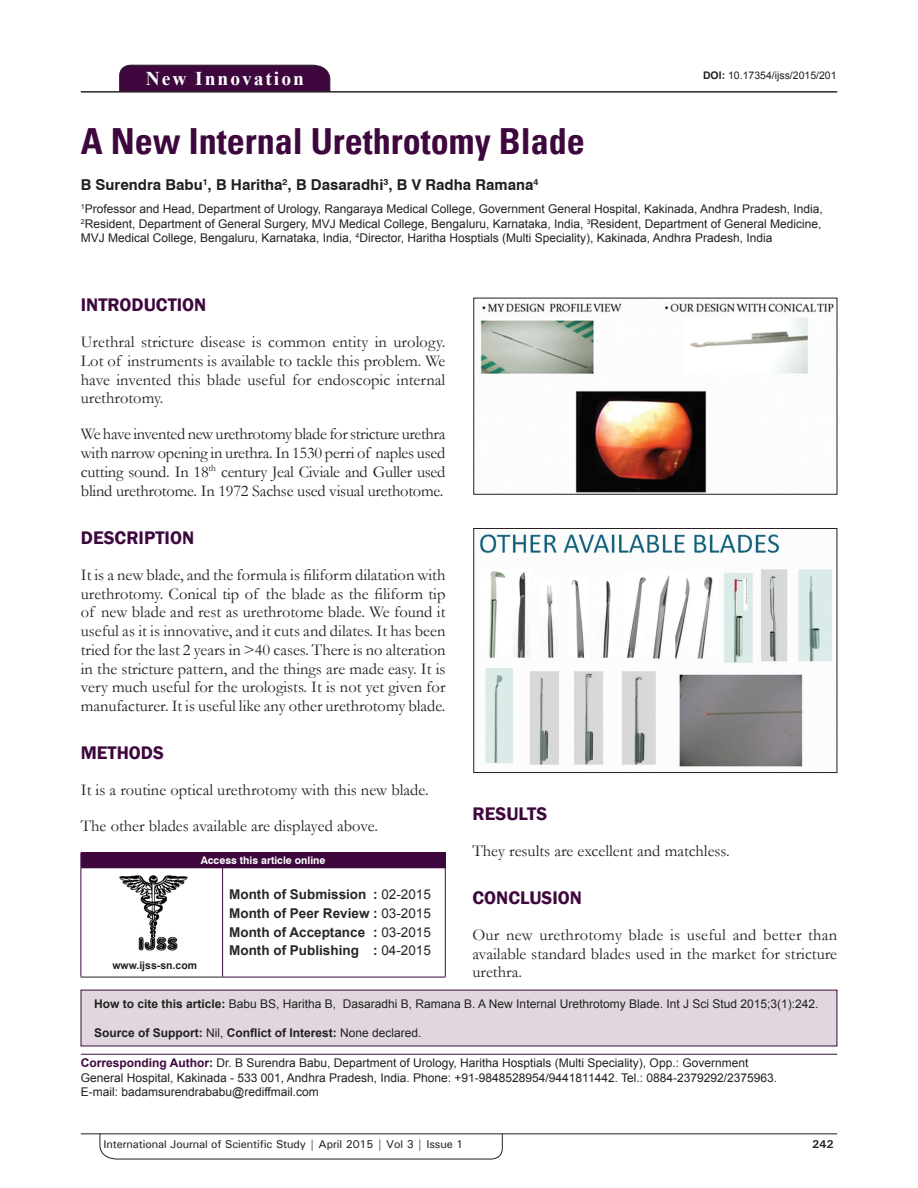
<style>
.page{position:relative;width:918px;height:1188px;background:#fff}
.page>*{position:absolute;margin:0;border:0;box-sizing:border-box;transform-origin:0 0}
.AT{font:700 condensed 36px "Univers";color:#3e083e}
.AH{font:700 19.5px "Times New Roman";letter-spacing:.1em;color:#fff}
.t1{font:600 18.75px "Franklin Gothic";color:#3e083e}
.TX{font:16.5px/18.8px "Garamond";color:#231f20;text-align:justify}
.AU{font:700 15px "Swiss 721 BT";color:#231f20}
.HIS{font:700 13.5px/18.8px "Arial";color:#282526;text-align:justify}
.AFF{font:12px/14.4px "Arial";color:#231f20}
.ADD{font:12px/14.4px "Arial";color:#231f20}
.SRC{font:12px "Arial";color:#231f20}
.SRC-2{font:700 12px "Arial";color:#231f20}
.t2{font:500 11.25px "Univers";letter-spacing:-.01em;color:#231f20}
.t3{font:700 11.25px "Univers";color:#231f20}
.DOI{font:10.5px "Arial";color:#231f20}
.AAO{font:700 10.5px "Swiss 721 BT";color:#fff}
.Web{font:700 10.5px "Arial";color:#231f20}
.s1{font-weight:700}
.s2{font-weight:400}
.s3{font-weight:700;color:#3e083e}
</style>
<div class="page">
<hr style="left:81px;top:1134px;width:756px;height:1px;background:#231f20">
<svg style="left:100px;top:1133px;width:403px;height:26px"></svg>
<div style="left:119px;top:65px;width:211px;height:26px;background:#3e083e"></div>
<hr style="left:81px;top:91px;width:756px;height:1px;background:#231f20">
<img style="left:119px;top:875px;width:69px;height:76px">
<div style="left:81px;top:853px;width:364px;height:15px;background:#3e083e"></div>
<svg style="left:445px;top:853px;width:1px;height:15px"></svg>
<hr style="left:81px;top:868px;width:142px;height:1px;background:#3e083e">
<hr style="left:81px;top:868px;width:1px;height:109px;background:#3e083e">
<hr style="left:81px;top:977px;width:142px;height:1px;background:#231f20">
<hr style="left:223px;top:868px;width:223px;height:1px;background:#3e083e">
<hr style="left:222px;top:868px;width:1px;height:109px;background:#3e083e">
<hr style="left:445px;top:868px;width:1px;height:109px;background:#3e083e">
<hr style="left:223px;top:977px;width:223px;height:1px;background:#3e083e">
<hr style="left:81px;top:1054px;width:756px;height:1px;background:#3e083e">
<img style="left:480px;top:303px;width:354px;height:189px">
<img style="left:480px;top:534px;width:352px;height:233px">
<div style="left:474px;top:528px;width:363px;height:245px;border:1px solid #231f20"></div>
<div style="left:81px;top:990px;width:756px;height:56px;background:#e0d7de"></div>
<p class="AH" style="left:146px;top:64px;width:160px">New Innovation</p>
<p class="DOI" style="left:703px;top:68px;width:135px"><span class="s1">DOI:</span> 10.17354/ijss/2015/201</p>
<p class="AT" style="left:81px;top:119px;width:505px">A New Internal Urethrotomy Blade</p>
<p class="AU" style="left:81px;top:176px;width:459px">B Surendra Babu<sup>1</sup>, B Haritha<sup>2</sup>, B Dasaradhi<sup>3</sup>, B V Radha Ramana<sup>4</sup></p>
<p class="AFF" style="left:81px;top:202px;width:744px"><sup>1</sup>Professor and Head, Department of Urology, Rangaraya Medical College, Government General Hospital, Kakinada, Andhra Pradesh, India,<br><sup>2</sup>Resident, Department of General Surgery, MVJ Medical College, Bengaluru, Karnataka, India, <sup>3</sup>Resident, Department of General Medicine,<br>MVJ Medical College, Bengaluru, Karnataka, India, <sup>4</sup>Director, Haritha Hosptials (Multi Speciality), Kakinada, Andhra Pradesh, India</p>
<h1 class="t1" style="left:81px;top:293px;width:127px">INTRODUCTION</h1>
<p class="TX" style="left:81px;top:332px;width:366px">Urethral stricture disease is common entity in urology.<br>Lot of instruments is available to tackle this problem. We have invented this blade useful for endoscopic internal urethrotomy.</p>
<p class="TX" style="left:81px;top:424px;width:366px">We have invented new urethrotomy blade for stricture urethra with narrow opening in urethra. In 1530 perri of naples used cutting sound. In 18<sup>th</sup> century Jeal Civiale and Guller used blind urethrotome. In 1972 Sachse used visual urethotome.</p>
<h1 class="t1" style="left:81px;top:526px;width:115px">DESCRIPTION</h1>
<p class="TX" style="left:81px;top:565px;width:366px">It is a new blade, and the formula is filiform dilatation with urethrotomy. Conical tip of the blade as the filiform tip of new blade and rest as urethrotome blade. We found it useful as it is innovative, and it cuts and dilates. It has been tried for the last 2 years in &gt;40 cases. There is no alteration in the stricture pattern, and the things are made easy. It is very much useful for the urologists. It is not yet given for manufacturer. It is useful like any other urethrotomy blade.</p>
<h1 class="t1" style="left:81px;top:741px;width:85px">METHODS</h1>
<p class="TX" style="left:81px;top:780px;width:349px">It is a routine optical urethrotomy with this new blade.</p>
<p class="TX" style="left:81px;top:816px;width:299px">The other blades available are displayed above.</p>
<p class="AAO" style="left:201px;top:854px;width:126px">Access this article online</p>
<p class="Web" style="left:112px;top:958px;width:86px">www.ijss-sn.com</p>
<p class="HIS" style="left:229px;top:885px;width:203px">Month of Submission : <span class="s2">02-2015<br></span>Month of Peer Review : <span class="s2">03-2015<br></span>Month of Acceptance : <span class="s2">03-2015<br></span>Month of Publishing : <span class="s2">04-2015</span></p>
<h1 class="t1" style="left:473px;top:802px;width:76px">RESULTS</h1>
<p class="TX" style="left:473px;top:841px;width:259px">They results are excellent and matchless.</p>
<h1 class="t1" style="left:473px;top:886px;width:111px">CONCLUSION</h1>
<p class="TX" style="left:473px;top:925px;width:366px">Our new urethrotomy blade is useful and better than available standard blades used in the market for stricture urethra.</p>
<p class="SRC" style="left:94px;top:996px;width:726px"><span class="s1">How to cite this article:</span> Babu BS, Haritha B, Dasaradhi B, Ramana B. A New Internal Urethrotomy Blade. Int J Sci Stud 2015;3(1):242.</p>
<p class="SRC-2" style="left:94px;top:1024px;width:329px">Source of Support: <span class="s2">Nil,</span> Conflict of Interest: <span class="s2">None declared.</span></p>
<p class="ADD" style="left:81px;top:1056px;width:698px"><span class="s3">Corresponding Author:</span> Dr. B Surendra Babu, Department of Urology, Haritha Hosptials (Multi Speciality), Opp.: Government<br>General Hospital, Kakinada - 533 001, Andhra Pradesh, India. Phone: +91-9848528954/9441811442. Tel.: 0884-2379292/2375963.<br>E-mail: badamsurendrababu@rediffmail.com</p>
<p class="t2" style="left:104px;top:1137px;width:361px">International Journal of Scientific Study | April 2015 | Vol 3 | Issue 1</p>
<p class="t3" style="left:812px;top:1137px;width:23px">242</p>
</div>
